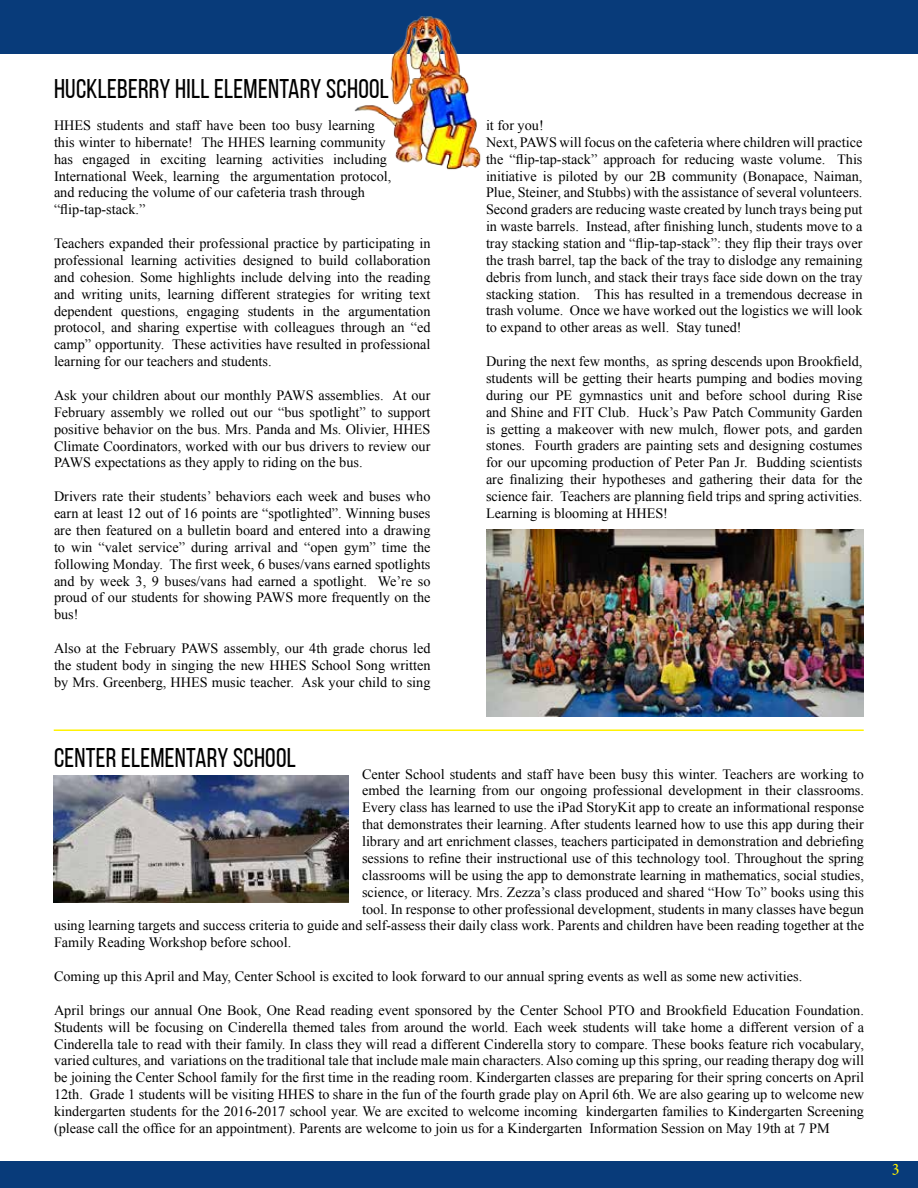
<style>
.page{position:relative;width:918px;height:1188px;background:#fff}
.page>*{position:absolute;margin:0;border:0;box-sizing:border-box;transform-origin:0 0}
.t1{font:27px "Bebas Neue";letter-spacing:.01em;color:#000}
.t2{font:18px "Minion Pro";color:#fff200}
.t3{font:14.25px/16.8px "Times New Roman";color:#000;text-align:justify}
</style>
<div class="page">
<div style="left:0;top:0;width:918px;height:54px;background:#083b7a"></div>
<div style="left:0;top:1162px;width:918px;height:26px;background:#083b7a"></div>
<hr style="left:54px;top:729px;width:810px;height:2px;background:#fff200">
<img style="left:354px;top:16px;width:127px;height:154px">
<img style="left:486px;top:530px;width:378px;height:187px">
<img style="left:54px;top:776px;width:295px;height:127px">
<h1 class="t1" style="left:54px;top:74px;width:337px">HUCKLEBERRY HILL ELEMENTARY SCHOOL</h1>
<p class="t3" style="left:54px;top:117px;width:339px;text-align:left">HHES students and staff have been too busy learning this winter to hibernate! The HHES learning community has engaged in exciting learning activities including International Week, learning the argumentation protocol, and reducing the volume of our cafeteria trash through “flip-tap-stack.”</p>
<p class="t3" style="left:54px;top:235px;width:378px">Teachers expanded their professional practice by participating in professional learning activities designed to build collaboration and cohesion. Some highlights include delving into the reading and writing units, learning different strategies for writing text dependent questions, engaging students in the argumentation protocol, and sharing expertise with colleagues through an “ed camp” opportunity. These activities have resulted in professional learning for our teachers and students.</p>
<p class="t3" style="left:54px;top:387px;width:378px">Ask your children about our monthly PAWS assemblies. At our February assembly we rolled out our “bus spotlight” to support positive behavior on the bus. Mrs. Panda and Ms. Olivier, HHES Climate Coordinators, worked with our bus drivers to review our PAWS expectations as they apply to riding on the bus.</p>
<p class="t3" style="left:54px;top:488px;width:378px">Drivers rate their students’ behaviors each week and buses who earn at least 12 out of 16 points are “spotlighted”. Winning buses are then featured on a bulletin board and entered into a drawing to win “valet service” during arrival and “open gym” time the following Monday. The first week, 6 buses/vans earned spotlights and by week 3, 9 buses/vans had earned a spotlight. We’re so proud of our students for showing PAWS more frequently on the bus!</p>
<p class="t3" style="left:54px;top:640px;width:378px">Also at the February PAWS assembly, our 4th grade chorus led the student body in singing the new HHES School Song written by Mrs. Greenberg, HHES music teacher. Ask your child to sing</p>
<p class="t3" style="left:486px;top:117px;width:378px;text-align:left">it for you!<br>Next, PAWS will focus on the cafeteria where children will practice the “flip-tap-stack” approach for reducing waste volume. This initiative is piloted by our 2B community (Bonapace, Naiman, Plue, Steiner, and Stubbs) with the assistance of several volunteers.<br>Second graders are reducing waste created by lunch trays being put in waste barrels. Instead, after finishing lunch, students move to a tray stacking station and “flip-tap-stack”: they flip their trays over the trash barrel, tap the back of the tray to dislodge any remaining debris from lunch, and stack their trays face side down on the tray stacking station. This has resulted in a tremendous decrease in trash volume. Once we have worked out the logistics we will look to expand to other areas as well. Stay tuned!</p>
<p class="t3" style="left:486px;top:353px;width:378px">During the next few months, as spring descends upon Brookfield, students will be getting their hearts pumping and bodies moving during our PE gymnastics unit and before school during Rise and Shine and FIT Club. Huck’s Paw Patch Community Garden is getting a makeover with new mulch, flower pots, and garden stones. Fourth graders are painting sets and designing costumes for our upcoming production of Peter Pan Jr. Budding scientists are finalizing their hypotheses and gathering their data for the science fair. Teachers are planning field trips and spring activities.<br>Learning is blooming at HHES!</p>
<h1 class="t1" style="left:54px;top:743px;width:243px">CENTER ELEMENTARY SCHOOL</h1>
<p class="t3" style="left:362px;top:765px;width:503px">Center School students and staff have been busy this winter. Teachers are working to</p>
<p class="t3" style="left:362px;top:782px;width:503px">embed the learning from our ongoing professional development in their classrooms.</p>
<p class="t3" style="left:362px;top:799px;width:503px">Every class has learned to use the iPad StoryKit app to create an informational response</p>
<p class="t3" style="left:362px;top:816px;width:503px">that demonstrates their learning. After students learned how to use this app during their</p>
<p class="t3" style="left:362px;top:833px;width:503px">library and art enrichment classes, teachers participated in demonstration and debriefing</p>
<p class="t3" style="left:362px;top:850px;width:503px">sessions to refine their instructional use of this technology tool. Throughout the spring</p>
<p class="t3" style="left:362px;top:866px;width:503px">classrooms will be using the app to demonstrate learning in mathematics, social studies,</p>
<p class="t3" style="left:362px;top:883px;width:503px">science, or literacy. Mrs. Zezza’s class produced and shared “How To” books using this</p>
<p class="t3" style="left:362px;top:900px;width:503px">tool. In response to other professional development, students in many classes have begun</p>
<p class="t3" style="left:54px;top:917px;width:812px">using learning targets and success criteria to guide and self-assess their daily class work. Parents and children have been reading together at the</p>
<p class="t3" style="left:54px;top:934px;width:239px">Family Reading Workshop before school.</p>
<p class="t3" style="left:54px;top:968px;width:750px">Coming up this April and May, Center School is excited to look forward to our annual spring events as well as some new activities.</p>
<p class="t3" style="left:54px;top:1001px;width:812px">April brings our annual One Book, One Read reading event sponsored by the Center School PTO and Brookfield Education Foundation.<br>Students will be focusing on Cinderella themed tales from around the world. Each week students will take home a different version of a Cinderella tale to read with their family. In class they will read a different Cinderella story to compare. These books feature rich vocabulary, varied cultures, and variations on the traditional tale that include male main characters. Also coming up this spring, our reading therapy dog will be joining the Center School family for the first time in the reading room. Kindergarten classes are preparing for their spring concerts on April 12th. Grade 1 students will be visiting HHES to share in the fun of the fourth grade play on April 6th. We are also gearing up to welcome new kindergarten students for the 2016-2017 school year. We are excited to welcome incoming kindergarten families to Kindergarten Screening (please call the office for an appointment). Parents are welcome to join us for a Kindergarten Information Session on May 19th at 7 PM</p>
<p class="t2" style="left:891px;top:1154px;width:10px">3</p>
</div>
